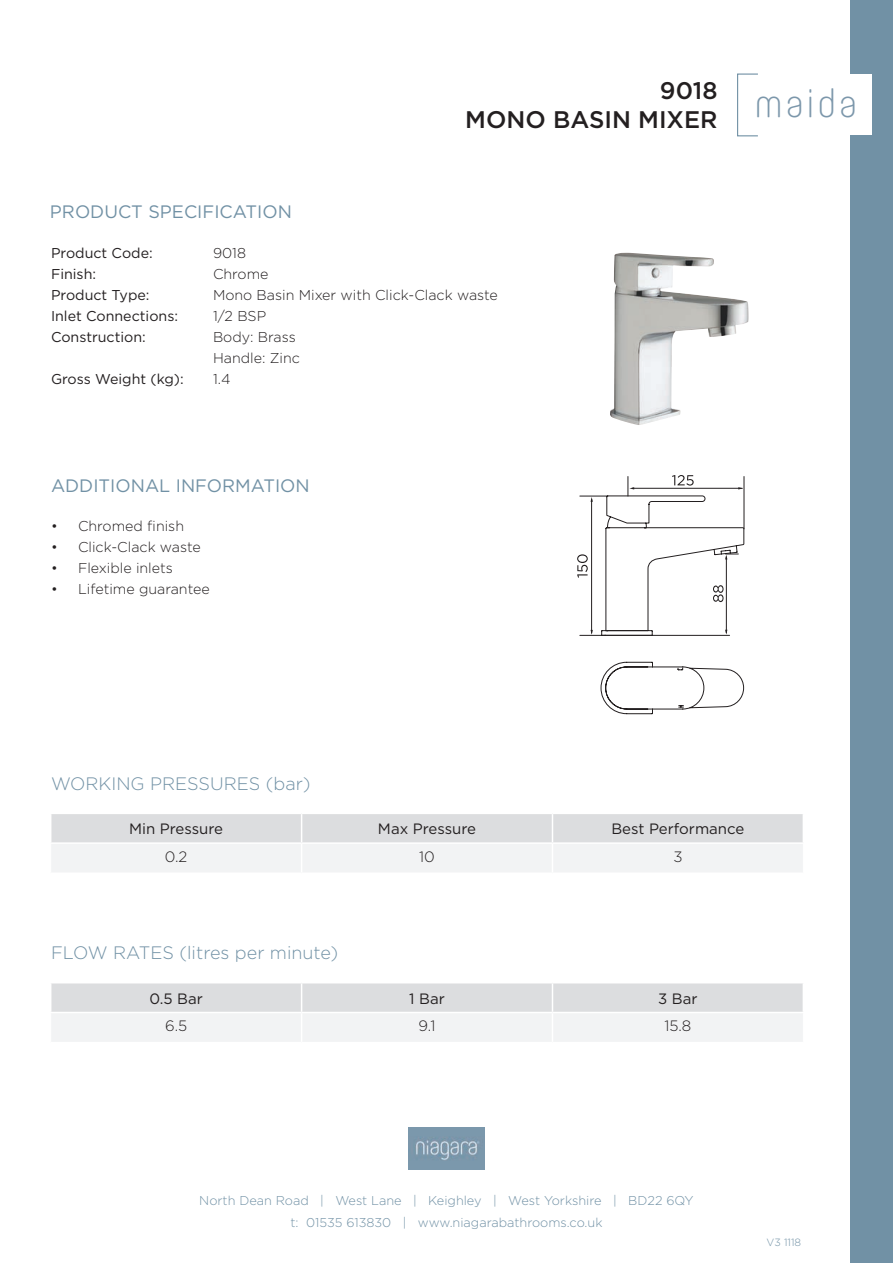
<style>
.page{position:relative;width:893px;height:1263px;background:#fff}
.page>*{position:absolute;margin:0;border:0;box-sizing:border-box;transform-origin:0 0}
.t1{font:200 39px "Core Mellow 25";letter-spacing:.07em;color:#7c97ab}
.t2{font:500 24px "Gotham";color:#231f20}
.t3{font:300 18px "Gotham";color:#7191a5}
.t4{font:18px "Gotham";color:#7191a5}
.t5{font:15px "Gotham";color:#231f20}
.t6{font:300 15px "Gotham";color:#231f20}
.t7{font:300 14.25px "Gotham";color:#231f20}
.t8{font:14.25px "Gotham";color:#231f20}
.t9{font:300 12.75px "Gotham";color:#7191a5}
.t10{font:300 10.5px "Gotham";color:#7191a5}
</style>
<div class="page">
<div style="left:850px;top:0;width:43px;height:1263px;background:#7191a5"></div>
<div style="left:721px;top:74px;width:150px;height:61px;background:#fff"></div>
<div style="left:737px;top:74px;width:21px;height:62px;border:1px solid #7191a5"></div>
<svg style="left:51px;top:814px;width:752px;height:58px"></svg>
<img style="left:610px;top:253px;width:139px;height:172px">
<img style="left:408px;top:1127px;width:77px;height:43px">
<svg style="left:51px;top:983px;width:752px;height:59px"></svg>
<hr style="left:744px;top:476px;width:1px;height:53px;background:#231f20">
<svg style="left:577px;top:475px;width:167px;height:239px"></svg>
<p class="t2" style="left:660px;top:75px;width:59px">9018</p>
<p class="t2" style="left:465px;top:104px;width:254px">MONO BASIN MIXER</p>
<p class="t4" style="left:50px;top:200px;width:243px">PRODUCT SPECIFICATION</p>
<p class="t8" style="left:51px;top:244px;width:103px">Product Code:</p>
<p class="t7" style="left:213px;top:244px;width:34px">9018</p>
<p class="t8" style="left:51px;top:265px;width:47px">Finish:</p>
<p class="t7" style="left:213px;top:265px;width:57px">Chrome</p>
<p class="t8" style="left:51px;top:286px;width:100px">Product Type:</p>
<p class="t7" style="left:213px;top:286px;width:286px">Mono Basin Mixer with Click-Clack waste</p>
<p class="t8" style="left:51px;top:307px;width:129px">Inlet Connections:</p>
<p class="t7" style="left:213px;top:307px;width:55px">1/2 BSP</p>
<p class="t8" style="left:51px;top:328px;width:96px">Construction:</p>
<p class="t7" style="left:213px;top:328px;width:84px">Body: Brass</p>
<p class="t7" style="left:213px;top:349px;width:88px">Handle: Zinc</p>
<p class="t8" style="left:51px;top:370px;width:134px">Gross Weight (kg):</p>
<p class="t7" style="left:213px;top:370px;width:19px">1.4</p>
<p class="t4" style="left:51px;top:474px;width:260px">ADDITIONAL INFORMATION</p>
<p class="t7" style="left:51px;top:517px;width:135px">• Chromed finish</p>
<p class="t7" style="left:51px;top:538px;width:151px">• Click-Clack waste</p>
<p class="t7" style="left:51px;top:559px;width:123px">• Flexible inlets</p>
<p class="t7" style="left:51px;top:580px;width:160px">• Lifetime guarantee</p>
<p class="t1" style="left:754px;top:74px;width:104px">maida</p>
<p class="t3" style="left:51px;top:772px;width:261px">WORKING PRESSURES (bar)</p>
<p class="t5" style="left:129px;top:819px;width:96px">Min Pressure</p>
<p class="t5" style="left:378px;top:819px;width:100px">Max Pressure</p>
<p class="t5" style="left:611px;top:819px;width:135px">Best Performance</p>
<p class="t6" style="left:165px;top:847px;width:24px">0.2</p>
<p class="t6" style="left:419px;top:847px;width:17px">10</p>
<p class="t6" style="left:673px;top:847px;width:11px">3</p>
<p class="t3" style="left:51px;top:941px;width:289px">FLOW RATES (litres per minute)</p>
<p class="t5" style="left:149px;top:989px;width:55px">0.5 Bar</p>
<p class="t5" style="left:409px;top:989px;width:37px">1 Bar</p>
<p class="t5" style="left:658px;top:989px;width:41px">3 Bar</p>
<p class="t6" style="left:165px;top:1016px;width:24px">6.5</p>
<p class="t6" style="left:418px;top:1016px;width:19px">9.1</p>
<p class="t6" style="left:664px;top:1016px;width:28px">15.8</p>
<p class="t9" style="left:199px;top:1192px;width:496px">North Dean Road | West Lane | Keighley | West Yorkshire | BD22 6QY</p>
<p class="t9" style="left:290px;top:1215px;width:313px">t: 01535 613830 | www.niagarabathrooms.co.uk</p>
<p class="t10" style="left:767px;top:1236px;width:36px">V3 1118</p>
</div>
